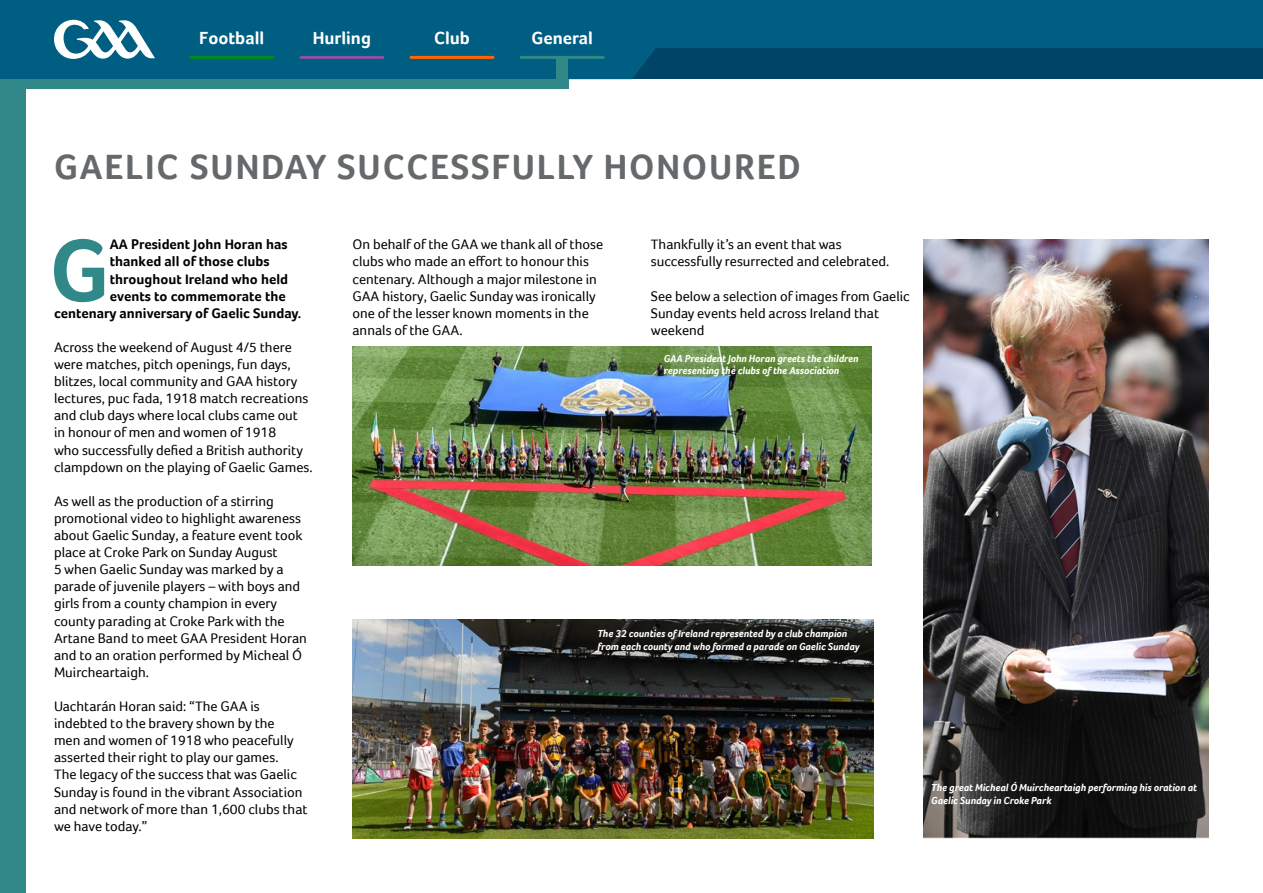
<style>
.page{position:relative;width:1263px;height:893px;background:#fff}
.page>*{position:absolute;margin:0;border:0;box-sizing:border-box;transform-origin:0 0}
.t1{font:700 90.3px "Foco";color:#318889}
.t2{font:700 36px "Foco";letter-spacing:.05em;color:#65696b}
.t3{font:700 18px "Foco";color:#fff}
.t4{font:14.25px/17.1px "Foco";color:#000}
.t5{font:700 14.25px "Foco";color:#000}
.t6{font:italic 700 10.5px/12.6px "Foco";color:#fff}
</style>
<div class="page">
<svg style="left:0;top:0;width:1263px;height:79px;background:#00587c"></svg>
<hr style="left:191px;top:56px;width:82px;height:3px;background:#018b1c">
<hr style="left:301px;top:56px;width:82px;height:3px;background:#8b52a1">
<hr style="left:411px;top:56px;width:82px;height:3px;background:#f60">
<hr style="left:521px;top:56px;width:82px;height:3px;background:#318889">
<div style="left:556px;top:57px;width:12px;height:22px;background:#318889"></div>
<div style="left:0;top:79px;width:568px;height:10px;background:#318889"></div>
<div style="left:0;top:87px;width:26px;height:806px;background:#318889"></div>
<svg style="left:54px;top:20px;width:101px;height:39px"></svg>
<img style="left:924px;top:239px;width:285px;height:600px">
<img style="left:352px;top:347px;width:519px;height:219px">
<img style="left:352px;top:620px;width:521px;height:219px">
<p class="t3" style="left:199px;top:27px;width:66px">Football</p>
<p class="t3" style="left:313px;top:27px;width:60px">Hurling</p>
<p class="t3" style="left:434px;top:27px;width:37px">Club</p>
<p class="t3" style="left:531px;top:27px;width:63px">General</p>
<h2 class="t2" style="left:54px;top:146px;width:748px">GAELIC SUNDAY SUCCESSFULLY HONOURED</h2>
<h1 class="t1" style="left:50px;top:217px;width:62px">G</h1>
<p class="t5" style="left:110px;top:236px;width:179px">AA President John Horan has</p>
<p class="t5" style="left:110px;top:253px;width:161px">thanked all of those clubs</p>
<p class="t5" style="left:110px;top:270px;width:180px">throughout Ireland who held</p>
<p class="t5" style="left:110px;top:287px;width:177px">events to commemorate the</p>
<p class="t5" style="left:54px;top:304px;width:249px">centenary anniversary of Gaelic Sunday.</p>
<p class="t4" style="left:54px;top:338px;width:260px">Across the weekend of August 4/5 there were matches, pitch openings, fun days, blitzes, local community and GAA history lectures, puc fada, 1918 match recreations and club days where local clubs came out in honour of men and women of 1918<br>who successfully defied a British authority clampdown on the playing of Gaelic Games.</p>
<p class="t4" style="left:54px;top:492px;width:254px">As well as the production of a stirring promotional video to highlight awareness about Gaelic Sunday, a feature event took place at Croke Park on Sunday August<br>5 when Gaelic Sunday was marked by a parade of juvenile players – with boys and girls from a county champion in every county parading at Croke Park with the Artane Band to meet GAA President Horan and to an oration performed by Micheal Ó Muircheartaigh.</p>
<p class="t4" style="left:54px;top:698px;width:255px">Uachtarán Horan said: “The GAA is indebted to the bravery shown by the<br>men and women of 1918 who peacefully asserted their right to play our games.<br>The legacy of the success that was Gaelic Sunday is found in the vibrant Association and network of more than 1,600 clubs that we have today.”</p>
<p class="t4" style="left:352px;top:236px;width:252px">On behalf of the GAA we thank all of those clubs who made an effort to honour this centenary. Although a major milestone in GAA history, Gaelic Sunday was ironically one of the lesser known moments in the annals of the GAA.</p>
<p class="t4" style="left:651px;top:236px;width:240px">Thankfully it’s an event that was successfully resurrected and celebrated.</p>
<p class="t4" style="left:651px;top:287px;width:260px">See below a selection of images from Gaelic<br>Sunday events held across Ireland that weekend</p>
<p class="t6" style="left:664px;top:352px;width:196px">GAA President John Horan greets the children representing the clubs of the Association</p>
<p class="t6" style="left:597px;top:627px;width:264px">The 32 counties of Ireland represented by a club champion from each county and who formed a parade on Gaelic Sunday</p>
<p class="t6" style="left:931px;top:781px;width:267px">The great Micheal Ó Muircheartaigh performing his oration at<br>Gaelic Sunday in Croke Park</p>
</div>
